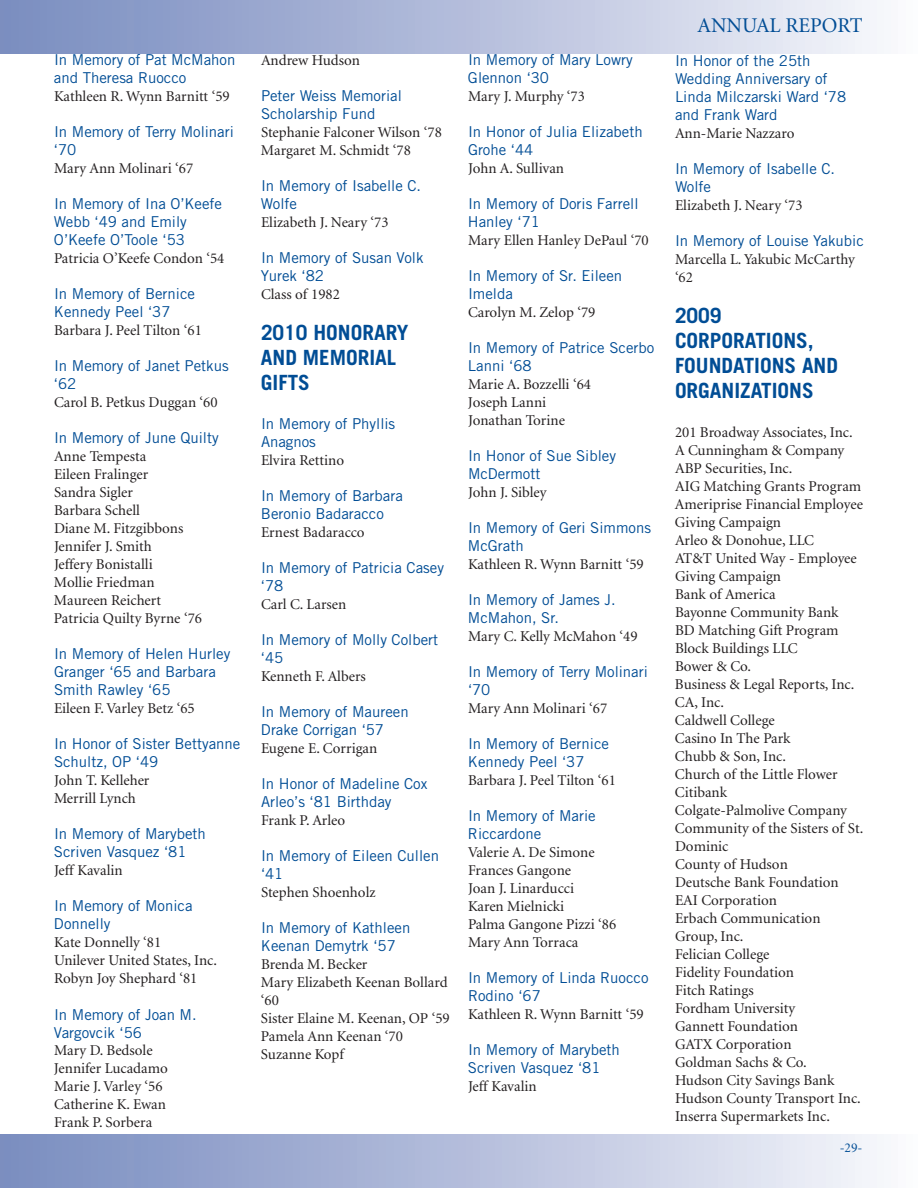
<style>
.page{position:relative;width:918px;height:1188px;background:#fff}
.page>*{position:absolute;margin:0;border:0;box-sizing:border-box;transform-origin:0 0}
.t1{font:700 21px/25.2px "Trade Gothic";color:#014d95}
.t2{font:21px "Minion";color:#014d95}
.t3{font:15px/18px "Minion";color:#231f20}
.t4{font:15px/18px "Trade Gothic";color:#014d95}
.t5{font:13.5px "Minion";color:#014d95}
</style>
<div class="page">
<div style="left:0;top:1134px;width:918px;height:54px;background:linear-gradient(to right,#7589be,#f6f7fb)"></div>
<div style="left:0;top:0;width:918px;height:54px;background:linear-gradient(to right,#7589be,#f6f7fb)"></div>
<p class="t4" style="left:54px;top:52px;width:183px">In Memory of Pat McMahon and Theresa Ruocco</p>
<p class="t3" style="left:54px;top:88px;width:177px">Kathleen R. Wynn Barnitt ‘59</p>
<p class="t4" style="left:54px;top:124px;width:181px">In Memory of Terry Molinari ‘70</p>
<p class="t3" style="left:54px;top:160px;width:141px">Mary Ann Molinari ‘67</p>
<p class="t4" style="left:54px;top:196px;width:170px">In Memory of Ina O’Keefe<br>Webb ‘49 and Emily<br>O’Keefe O’Toole ‘53</p>
<p class="t3" style="left:54px;top:250px;width:172px">Patricia O’Keefe Condon ‘54</p>
<p class="t4" style="left:54px;top:286px;width:143px">In Memory of Bernice<br>Kennedy Peel ‘37</p>
<p class="t3" style="left:54px;top:322px;width:149px">Barbara J. Peel Tilton ‘61</p>
<p class="t4" style="left:54px;top:358px;width:176px">In Memory of Janet Petkus ‘62</p>
<p class="t3" style="left:54px;top:394px;width:165px">Carol B. Petkus Duggan ‘60</p>
<p class="t4" style="left:54px;top:430px;width:166px">In Memory of June Quilty</p>
<p class="t3" style="left:54px;top:448px;width:150px">Anne Tempesta<br>Eileen Fralinger<br>Sandra Sigler<br>Barbara Schell<br>Diane M. Fitzgibbons<br>Jennifer J. Smith<br>Jeffery Bonistalli<br>Mollie Friedman<br>Maureen Reichert<br>Patricia Quilty Byrne ‘76</p>
<p class="t4" style="left:54px;top:646px;width:178px">In Memory of Helen Hurley<br>Granger ‘65 and Barbara<br>Smith Rawley ‘65</p>
<p class="t3" style="left:54px;top:700px;width:142px">Eileen F. Varley Betz ‘65</p>
<p class="t4" style="left:54px;top:736px;width:188px">In Honor of Sister Bettyanne<br>Schultz, OP ‘49</p>
<p class="t3" style="left:54px;top:772px;width:97px">John T. Kelleher<br>Merrill Lynch</p>
<p class="t4" style="left:54px;top:826px;width:153px">In Memory of Marybeth<br>Scriven Vasquez ‘81</p>
<p class="t3" style="left:54px;top:863px;width:70px">Jeff Kavalin</p>
<p class="t4" style="left:54px;top:898px;width:140px">In Memory of Monica<br>Donnelly</p>
<p class="t3" style="left:54px;top:935px;width:165px">Kate Donnelly ‘81<br>Unilever United States, Inc.<br>Robyn Joy Shephard ‘81</p>
<p class="t4" style="left:54px;top:1007px;width:144px">In Memory of Joan M.<br>Vargovcik ‘56</p>
<p class="t3" style="left:54px;top:1043px;width:115px">Mary D. Bedsole<br>Jennifer Lucadamo<br>Marie J. Varley ‘56<br>Catherine K. Ewan<br>Frank P. Sorbera</p>
<p class="t3" style="left:261px;top:52px;width:100px">Andrew Hudson</p>
<p class="t4" style="left:261px;top:88px;width:142px">Peter Weiss Memorial<br>Scholarship Fund</p>
<p class="t3" style="left:261px;top:124px;width:182px">Stephanie Falconer Wilson ‘78<br>Margaret M. Schmidt ‘78</p>
<p class="t4" style="left:261px;top:178px;width:162px">In Memory of Isabelle C.<br>Wolfe</p>
<p class="t3" style="left:261px;top:214px;width:129px">Elizabeth J. Neary ‘73</p>
<p class="t4" style="left:261px;top:250px;width:164px">In Memory of Susan Volk<br>Yurek ‘82</p>
<p class="t3" style="left:261px;top:286px;width:80px">Class of 1982</p>
<h1 class="t1" style="left:261px;top:321px;width:149px">2010 HONORARY<br>AND MEMORIAL<br>GIFTS</h1>
<p class="t4" style="left:261px;top:416px;width:136px">In Memory of Phyllis<br>Anagnos</p>
<p class="t3" style="left:261px;top:452px;width:85px">Elvira Rettino</p>
<p class="t4" style="left:261px;top:488px;width:143px">In Memory of Barbara<br>Beronio Badaracco</p>
<p class="t3" style="left:261px;top:524px;width:105px">Ernest Badaracco</p>
<p class="t4" style="left:261px;top:560px;width:185px">In Memory of Patricia Casey ‘78</p>
<p class="t3" style="left:261px;top:596px;width:87px">Carl C. Larsen</p>
<p class="t4" style="left:261px;top:632px;width:179px">In Memory of Molly Colbert ‘45</p>
<p class="t3" style="left:261px;top:668px;width:106px">Kenneth F. Albers</p>
<p class="t4" style="left:261px;top:704px;width:149px">In Memory of Maureen<br>Drake Corrigan ‘57</p>
<p class="t3" style="left:261px;top:740px;width:118px">Eugene E. Corrigan</p>
<p class="t4" style="left:261px;top:776px;width:168px">In Honor of Madeline Cox<br>Arleo’s ‘81 Birthday</p>
<p class="t3" style="left:261px;top:812px;width:86px">Frank P. Arleo</p>
<p class="t4" style="left:261px;top:848px;width:180px">In Memory of Eileen Cullen ‘41</p>
<p class="t3" style="left:261px;top:884px;width:116px">Stephen Shoenholz</p>
<p class="t4" style="left:261px;top:920px;width:151px">In Memory of Kathleen<br>Keenan Demytrk ‘57</p>
<p class="t3" style="left:261px;top:956px;width:190px">Brenda M. Becker<br>Mary Elizabeth Keenan Bollard ‘60<br>Sister Elaine M. Keenan, OP ‘59<br>Pamela Ann Keenan ‘70<br>Suzanne Kopf</p>
<p class="t4" style="left:468px;top:52px;width:166px">In Memory of Mary Lowry<br>Glennon ‘30</p>
<p class="t3" style="left:468px;top:88px;width:119px">Mary J. Murphy ‘73</p>
<p class="t4" style="left:468px;top:124px;width:176px">In Honor of Julia Elizabeth<br>Grohe ‘44</p>
<p class="t3" style="left:468px;top:160px;width:98px">John A. Sullivan</p>
<p class="t4" style="left:468px;top:196px;width:172px">In Memory of Doris Farrell<br>Hanley ‘71</p>
<p class="t3" style="left:468px;top:232px;width:182px">Mary Ellen Hanley DePaul ‘70</p>
<p class="t4" style="left:468px;top:268px;width:156px">In Memory of Sr. Eileen<br>Imelda</p>
<p class="t3" style="left:468px;top:304px;width:129px">Carolyn M. Zelop ‘79</p>
<p class="t4" style="left:468px;top:340px;width:188px">In Memory of Patrice Scerbo<br>Lanni ‘68</p>
<p class="t3" style="left:468px;top:376px;width:125px">Marie A. Bozzelli ‘64<br>Joseph Lanni<br>Jonathan Torine</p>
<p class="t4" style="left:468px;top:448px;width:150px">In Honor of Sue Sibley<br>McDermott</p>
<p class="t3" style="left:468px;top:484px;width:80px">John J. Sibley</p>
<p class="t4" style="left:468px;top:520px;width:185px">In Memory of Geri Simmons<br>McGrath</p>
<p class="t3" style="left:468px;top:556px;width:177px">Kathleen R. Wynn Barnitt ‘59</p>
<p class="t4" style="left:468px;top:592px;width:149px">In Memory of James J.<br>McMahon, Sr.</p>
<p class="t3" style="left:468px;top:628px;width:171px">Mary C. Kelly McMahon ‘49</p>
<p class="t4" style="left:468px;top:664px;width:181px">In Memory of Terry Molinari ‘70</p>
<p class="t3" style="left:468px;top:700px;width:141px">Mary Ann Molinari ‘67</p>
<p class="t4" style="left:468px;top:736px;width:143px">In Memory of Bernice<br>Kennedy Peel ‘37</p>
<p class="t3" style="left:468px;top:772px;width:149px">Barbara J. Peel Tilton ‘61</p>
<p class="t4" style="left:468px;top:808px;width:129px">In Memory of Marie<br>Riccardone</p>
<p class="t3" style="left:468px;top:844px;width:150px">Valerie A. De Simone<br>Frances Gangone<br>Joan J. Linarducci<br>Karen Mielnicki<br>Palma Gangone Pizzi ‘86<br>Mary Ann Torraca</p>
<p class="t4" style="left:468px;top:970px;width:182px">In Memory of Linda Ruocco<br>Rodino ‘67</p>
<p class="t3" style="left:468px;top:1006px;width:177px">Kathleen R. Wynn Barnitt ‘59</p>
<p class="t4" style="left:468px;top:1042px;width:153px">In Memory of Marybeth<br>Scriven Vasquez ‘81</p>
<p class="t3" style="left:468px;top:1078px;width:70px">Jeff Kavalin</p>
<h1 class="t2" style="left:697px;top:17px;width:167px">ANNUAL REPORT</h1>
<p class="t4" style="left:675px;top:53px;width:173px">In Honor of the 25th<br>Wedding Anniversary of<br>Linda Milczarski Ward ‘78 and Frank Ward</p>
<p class="t3" style="left:675px;top:126px;width:121px">Ann-Marie Nazzaro</p>
<p class="t4" style="left:675px;top:161px;width:162px">In Memory of Isabelle C.<br>Wolfe</p>
<p class="t3" style="left:675px;top:198px;width:129px">Elizabeth J. Neary ‘73</p>
<p class="t4" style="left:675px;top:233px;width:190px">In Memory of Louise Yakubic</p>
<p class="t3" style="left:675px;top:252px;width:181px">Marcella L. Yakubic McCarthy ‘62</p>
<h1 class="t1" style="left:675px;top:304px;width:165px">2009<br>CORPORATIONS,<br>FOUNDATIONS AND<br>ORGANIZATIONS</h1>
<p class="t3" style="left:675px;top:424px;width:190px">201 Broadway Associates, Inc.<br>A Cunningham &amp; Company<br>ABP Securities, Inc.<br>AIG Matching Grants Program<br>Ameriprise Financial Employee<br>Giving Campaign<br>Arleo &amp; Donohue, LLC<br>AT&amp;T United Way - Employee<br>Giving Campaign<br>Bank of America<br>Bayonne Community Bank<br>BD Matching Gift Program<br>Block Buildings LLC<br>Bower &amp; Co.<br>Business &amp; Legal Reports, Inc.<br>CA, Inc.<br>Caldwell College<br>Casino In The Park<br>Chubb &amp; Son, Inc.<br>Church of the Little Flower<br>Citibank<br>Colgate-Palmolive Company<br>Community of the Sisters of St.<br>Dominic<br>County of Hudson<br>Deutsche Bank Foundation<br>EAI Corporation<br>Erbach Communication<br>Group, Inc.<br>Felician College<br>Fidelity Foundation<br>Fitch Ratings<br>Fordham University<br>Gannett Foundation<br>GATX Corporation<br>Goldman Sachs &amp; Co.<br>Hudson City Savings Bank<br>Hudson County Transport Inc.<br>Inserra Supermarkets Inc.</p>
<p class="t5" style="left:840px;top:1143px;width:24px">-29-</p>
</div>
